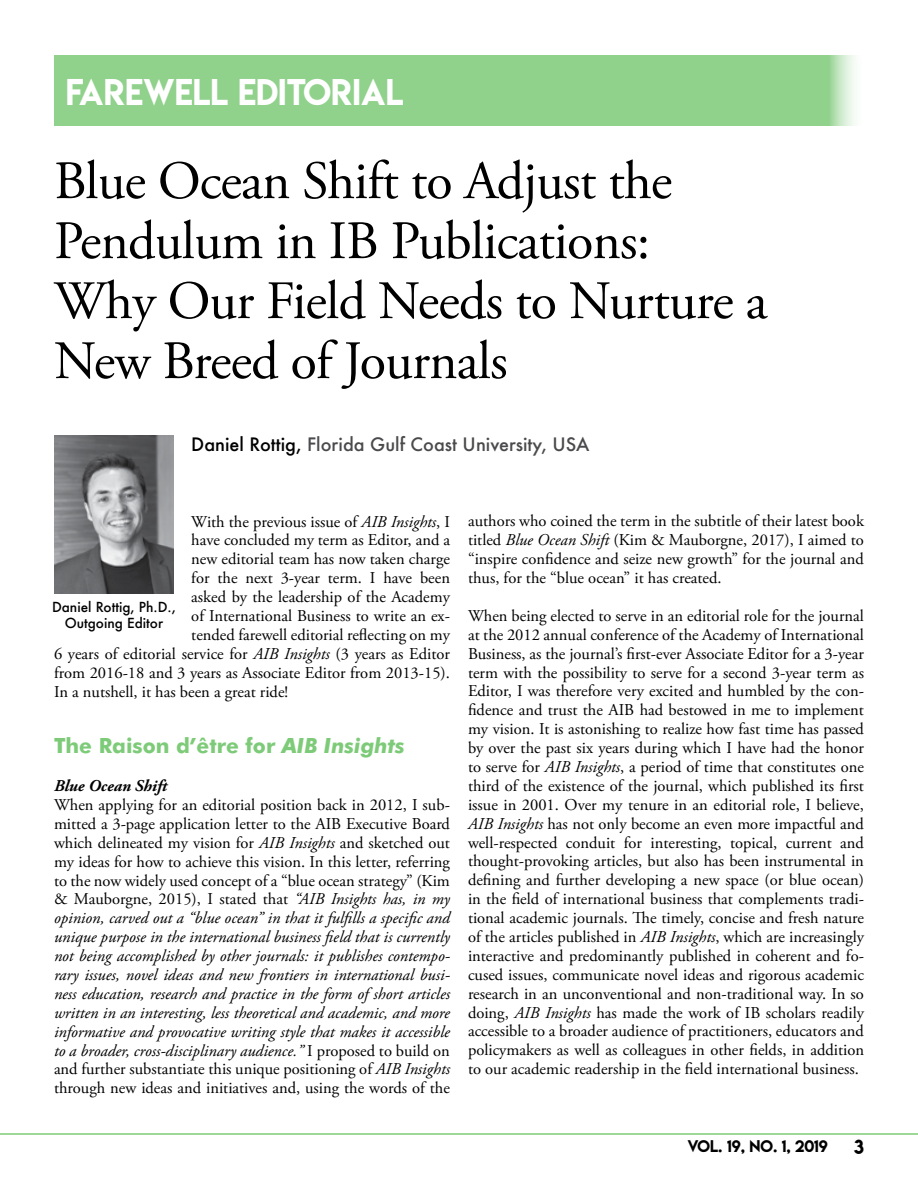
<style>
.page{position:relative;width:918px;height:1188px;background:#fff}
.page>*{position:absolute;margin:0;border:0;box-sizing:border-box;transform-origin:0 0}
.t1{font:54px/60px "Adobe Garamond Pro";letter-spacing:-.015em;color:#000}
.t2{font:33px "Lemon Milk";color:#fff}
.t3{font:700 21px "Futura BT";color:#7dcb78}
.t4{font:500 18px "Futura";color:#4a4a4d}
.t5{font:18px "Lemon Milk";color:#000}
.t6{font:16.5px/18.9px "Adobe Garamond Pro";color:#000;text-align:justify}
.t7{font:italic 16.5px/18.9px "Adobe Garamond Pro";color:#000;text-align:justify}
.t8{font:italic 700 16.5px "Adobe Garamond Pro";color:#000}
.t9{font:15px "Lemon Milk";color:#000}
.t10{font:500 13.5px/16.2px "Futura";color:#000;text-align:center}
.s1{color:#000}
.s2{font-style:italic}
.s3{font-style:normal}
</style>
<div class="page">
<hr style="left:0;top:1133px;width:918px;height:2px;background:#7dcb78">
<img style="left:54px;top:436px;width:120px;height:157px">
<div style="left:54px;top:56px;width:811px;height:70px;background:#90d18c"></div>
<h2 class="t2" style="left:66px;top:69px;width:340px">FAREWELL EDITORIAL</h2>
<h1 class="t1" style="left:54px;top:153px;width:715px">Blue Ocean Shift to Adjust the<br>Pendulum in IB Publications:<br>Why Our Field Needs to Nurture a<br>New Breed of Journals</h1>
<p class="t4" style="left:191px;top:432px;width:400px"><span class="s1">Daniel Rottig,</span> Florida Gulf Coast University, USA</p>
<p class="t6" style="left:191px;top:512px;width:260px">With the previous issue of <span class="s2">AIB Insights</span>, I</p>
<p class="t6" style="left:191px;top:531px;width:260px">have concluded my term as Editor, and a</p>
<p class="t6" style="left:191px;top:550px;width:260px">new editorial team has now taken charge</p>
<p class="t6" style="left:191px;top:569px;width:260px">for the next 3-year term. I have been</p>
<p class="t6" style="left:191px;top:588px;width:260px">asked by the leadership of the Academy</p>
<p class="t6" style="left:191px;top:607px;width:260px">of International Business to write an ex-</p>
<p class="t6" style="left:191px;top:626px;width:260px">tended farewell editorial reflecting on my</p>
<p class="t6" style="left:54px;top:645px;width:397px">6 years of editorial service for <span class="s2">AIB Insights</span> (3 years as Editor</p>
<p class="t6" style="left:54px;top:664px;width:398px">from 2016-18 and 3 years as Associate Editor from 2013-15).</p>
<p class="t6" style="left:54px;top:682px;width:236px">In a nutshell, it has been a great ride!</p>
<p class="t3" style="left:54px;top:733px;width:352px">The Raison d’être for <span class="s2">AIB Insights</span></p>
<p class="t8" style="left:54px;top:776px;width:115px">Blue Ocean Shift</p>
<p class="t7" style="left:54px;top:796px;width:398px"><span class="s3">When applying for an editorial position back in 2012, I sub&shy;mitted a 3-page application letter to the AIB Executive Board which delineated my vision for</span> AIB Insights <span class="s3">and sketched out my ideas for how to achieve this vision. In this letter, referring to the now widely used concept of a “blue ocean strategy” (Kim &amp; Mauborgne, 2015), I stated that</span> “AIB Insights has, in my opinion, carved out a “blue ocean” in that it fulfills a specific and unique purpose in the international business field that is currently not being accomplished by other journals: it publishes contempo&shy;rary issues, novel ideas and new frontiers in international busi&shy;ness education, research and practice in the form of short articles written in an interesting, less theoretical and academic, and more informative and provocative writing style that makes it accessible to a broader, cross-disciplinary audience.” <span class="s3">I proposed to build on and further substantiate this unique positioning of</span> AIB Insights <span class="s3">through new ideas and initiatives and, using the words of the</span></p>
<p class="t10" style="left:52px;top:598px;width:125px">Daniel Rottig, Ph.D.,<br>Outgoing Editor</p>
<p class="t6" style="left:468px;top:512px;width:397px">authors who coined the term in the subtitle of their latest book titled <span class="s2">Blue Ocean Shift</span> (Kim &amp; Mauborgne, 2017), I aimed to “inspire confidence and seize new growth” for the journal and thus, for the “blue ocean” it has created.</p>
<p class="t6" style="left:468px;top:607px;width:398px">When being elected to serve in an editorial role for the journal at the 2012 annual conference of the Academy of International Business, as the journal’s first-ever Associate Editor for a 3-year term with the possibility to serve for a second 3-year term as Editor, I was therefore very excited and humbled by the con&shy;fidence and trust the AIB had bestowed in me to implement my vision. It is astonishing to realize how fast time has passed by over the past six years during which I have had the honor to serve for <span class="s2">AIB Insights</span>, a period of time that constitutes one third of the existence of the journal, which published its first issue in 2001. Over my tenure in an editorial role, I believe, <span class="s2">AIB Insights</span> has not only become an even more impactful and well-respected conduit for interesting, topical, current and thought-provoking articles, but also has been instrumental in defining and further developing a new space (or blue ocean) in the field of international business that complements tradi&shy;tional academic journals. The timely, concise and fresh nature of the articles published in <span class="s2">AIB Insights</span>, which are increasingly interactive and predominantly published in coherent and fo&shy;cused issues, communicate novel ideas and rigorous academic research in an unconventional and non-traditional way. In so doing, <span class="s2">AIB Insights</span> has made the work of IB scholars readily accessible to a broader audience of practitioners, educators and policymakers as well as colleagues in other fields, in addition to our academic readership in the field international business.</p>
<p class="t9" style="left:687px;top:1135px;width:142px">VOL. 19, NO. 1, 2019</p>
<p class="t5" style="left:854px;top:1134px;width:12px">3</p>
</div>
